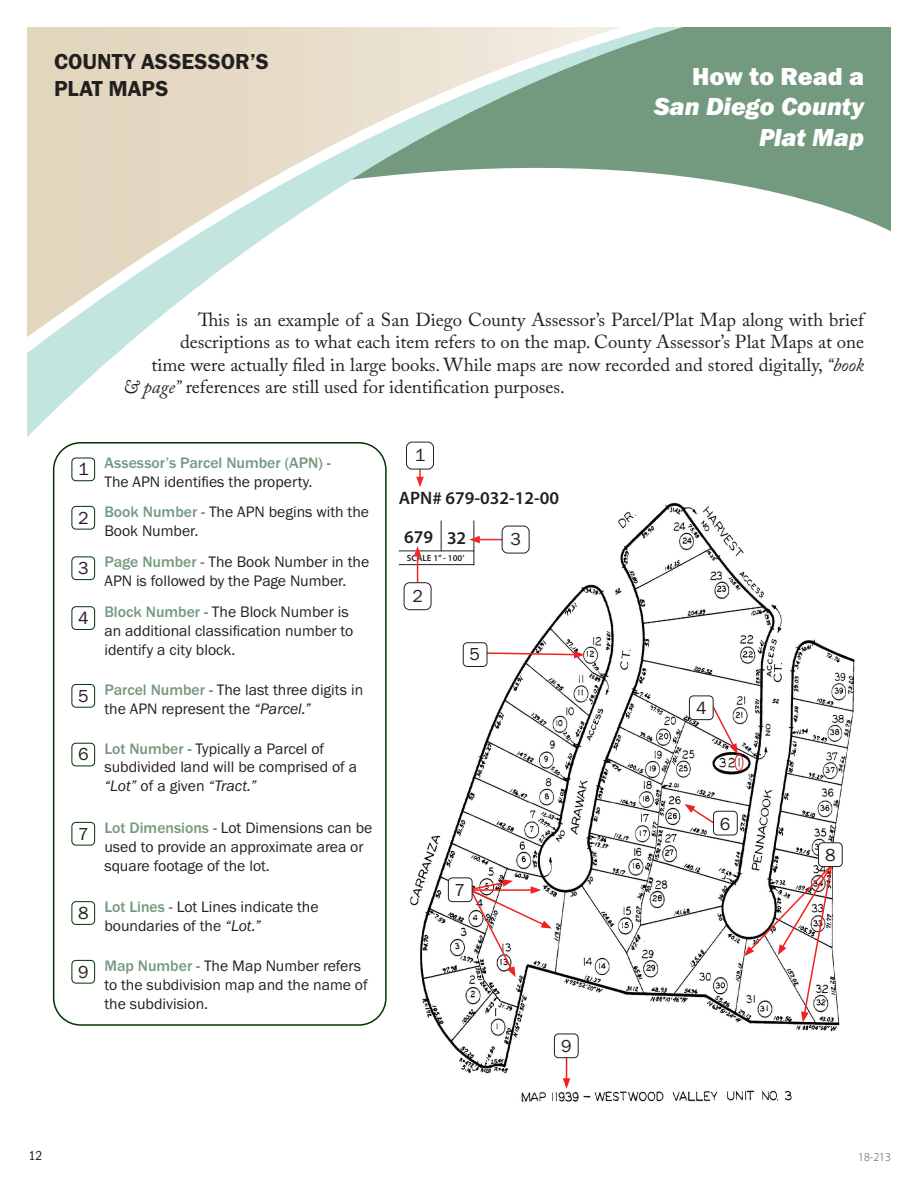
<style>
.page{position:relative;width:918px;height:1188px;background:#fff}
.page>*{position:absolute;margin:0;border:0;box-sizing:border-box;transform-origin:0 0}
.t1{font:25.5px "Franklin Gothic URW Hea Ita";color:#fff}
.t2{font:25.5px "Franklin Gothic URW Hea";color:#fff}
.t3{font:22.5px "Franklin Gothic URW Dem";color:#231f20}
.t4{font:18.75px "Adobe Caslon Pro";color:#231f20}
.t5{font:600 18px "Myriad Pro";color:#231f20}
.t6{font:18px "Franklin Gothic URW Boo";color:#231f20}
.t7{font:15.75px/18.9px "Franklin Gothic URW Boo";color:#231f20}
.t8{font:13.5px "Franklin Gothic URW Con Boo";color:#231f20}
.t9{font:300 12px "Myriad Pro";color:#4b4c4d}
.t10{font:600 9px "Myriad Pro";color:#231f20}
.s1{font-style:italic}
.s2{font-family:"Franklin Gothic URW";font-weight:500;color:#739a7f}
.s3{font-family:"Franklin Gothic URW Boo Ita"}
</style>
<div class="page">
<svg style="left:27px;top:337px;width:407px;height:109px"></svg>
<svg style="left:27px;top:27px;width:325px;height:310px"></svg>
<svg style="left:352px;top:27px;width:539px;height:205px;fill:#739a7f"></svg>
<img style="left:406px;top:502px;width:449px;height:600px">
<hr style="left:473px;top:520px;width:1px;height:45px;background:#231f20">
<hr style="left:441px;top:520px;width:1px;height:31px;background:#231f20">
<hr style="left:399px;top:551px;width:75px;height:1px;background:#231f20">
<hr style="left:399px;top:564px;width:75px;height:1px;background:#231f20">
<svg style="left:416px;top:469px;width:8px;height:18px"></svg>
<div style="left:407px;top:442px;width:27px;height:27px;background:#fff;border-radius:6px"></div>
<div style="left:406px;top:442px;width:28px;height:27px;border:1px solid #231f20;border-radius:6px"></div>
<hr style="left:417px;top:554px;width:1px;height:33px;background:#f32929">
<svg style="left:414px;top:546px;width:7px;height:11px"></svg>
<div style="left:404px;top:583px;width:27px;height:27px;background:#fff;border-radius:6px"></div>
<div style="left:404px;top:582px;width:27px;height:28px;border:1px solid #231f20;border-radius:6px"></div>
<svg style="left:469px;top:536px;width:33px;height:7px"></svg>
<div style="left:502px;top:526px;width:27px;height:27px;background:#fff;border-radius:6px"></div>
<div style="left:502px;top:526px;width:28px;height:27px;border:1px solid #231f20;border-radius:6px"></div>
<svg style="left:711px;top:704px;width:27px;height:50px"></svg>
<svg style="left:684px;top:804px;width:34px;height:22px"></svg>
<div style="left:689px;top:696px;width:24px;height:24px;background:#fff;border-radius:4px"></div>
<div style="left:689px;top:696px;width:25px;height:24px;border:1px solid #231f20;border-radius:4px"></div>
<div style="left:713px;top:811px;width:24px;height:24px;background:#fff;border-radius:4px"></div>
<div style="left:713px;top:811px;width:25px;height:24px;border:1px solid #231f20;border-radius:4px"></div>
<svg style="left:487px;top:651px;width:98px;height:7px"></svg>
<div style="left:463px;top:643px;width:24px;height:23px;background:#fff;border-radius:4px"></div>
<div style="left:463px;top:642px;width:24px;height:25px;border:1px solid #231f20;border-radius:4px"></div>
<svg style="left:468px;top:879px;width:84px;height:98px"></svg>
<svg style="left:744px;top:860px;width:92px;height:162px"></svg>
<div style="left:448px;top:878px;width:24px;height:24px;background:#fff;border-radius:4px"></div>
<div style="left:448px;top:878px;width:24px;height:24px;border:1px solid #231f20;border-radius:4px"></div>
<div style="left:735px;top:754px;width:8px;height:17px;border:1px solid #f22121;border-radius:50%"></div>
<div style="left:818px;top:843px;width:24px;height:24px;background:#fff;border-radius:4px"></div>
<div style="left:818px;top:842px;width:25px;height:25px;border:1px solid #231f20;border-radius:4px"></div>
<svg style="left:563px;top:1058px;width:7px;height:31px"></svg>
<div style="left:554px;top:1034px;width:24px;height:24px;background:#fff;border-radius:4px"></div>
<div style="left:554px;top:1034px;width:25px;height:24px;border:1px solid #231f20;border-radius:4px"></div>
<div style="left:53px;top:442px;width:334px;height:584px;border:2px solid #030;border-radius:27px"></div>
<div style="left:72px;top:458px;width:23px;height:23px;border:1px solid #030;border-radius:4px"></div>
<div style="left:72px;top:506px;width:23px;height:23px;border:1px solid #030;border-radius:4px"></div>
<div style="left:72px;top:556px;width:23px;height:24px;border:1px solid #030;border-radius:4px"></div>
<div style="left:72px;top:606px;width:23px;height:24px;border:1px solid #030;border-radius:4px"></div>
<div style="left:72px;top:684px;width:23px;height:24px;border:1px solid #030;border-radius:4px"></div>
<div style="left:72px;top:743px;width:23px;height:23px;border:1px solid #030;border-radius:4px"></div>
<div style="left:72px;top:822px;width:23px;height:23px;border:1px solid #030;border-radius:4px"></div>
<div style="left:72px;top:901px;width:23px;height:24px;border:1px solid #030;border-radius:4px"></div>
<div style="left:72px;top:960px;width:23px;height:24px;border:1px solid #030;border-radius:4px"></div>
<p class="t3" style="left:54px;top:48px;width:216px">COUNTY ASSESSOR’S</p>
<p class="t3" style="left:54px;top:75px;width:116px">PLAT MAPS</p>
<p class="t2" style="left:692px;top:59px;width:173px">How to Read a</p>
<p class="t1" style="left:654px;top:90px;width:212px">San Diego County</p>
<p class="t1" style="left:759px;top:120px;width:106px">Plat Map</p>
<p class="t4" style="left:198px;top:308px;width:668px">This is an example of a San Diego County Assessor’s Parcel/Plat Map along with brief</p>
<p class="t4" style="left:180px;top:331px;width:686px">descriptions as to what each item refers to on the map. County Assessor’s Plat Maps at one</p>
<p class="t4" style="left:152px;top:353px;width:714px">time were actually filed in large books. While maps are now recorded and stored digitally, <span class="s1">“book</span></p>
<p class="t4" style="left:123px;top:376px;width:443px"><span class="s1">&amp; page”</span> references are still used for identification purposes.</p>
<p class="t6" style="left:78px;top:458px;width:12px">1</p>
<p class="t6" style="left:78px;top:507px;width:12px">2</p>
<p class="t6" style="left:78px;top:557px;width:12px">3</p>
<p class="t6" style="left:78px;top:607px;width:12px">4</p>
<p class="t6" style="left:78px;top:685px;width:12px">5</p>
<p class="t6" style="left:78px;top:743px;width:12px">6</p>
<p class="t6" style="left:78px;top:822px;width:12px">7</p>
<p class="t6" style="left:78px;top:902px;width:12px">8</p>
<p class="t6" style="left:78px;top:961px;width:12px">9</p>
<p class="t7" style="left:104px;top:453px;width:228px"><span class="s2">Assessor’s Parcel Number (APN)</span> -<br>The APN identifies the property.</p>
<p class="t7" style="left:104px;top:502px;width:266px"><span class="s2">Book Number</span> - The APN begins with the<br>Book Number.</p>
<p class="t7" style="left:104px;top:552px;width:266px"><span class="s2">Page Number</span> - The Book Number in the<br>APN is followed by the Page Number.</p>
<p class="t7" style="left:104px;top:602px;width:250px"><span class="s2">Block Number</span> - The Block Number is an additional classification number to identify a city block.</p>
<p class="t7" style="left:104px;top:680px;width:260px"><span class="s2">Parcel Number</span> - The last three digits in the APN represent the <span class="s3">“Parcel.”</span></p>
<p class="t7" style="left:104px;top:739px;width:254px"><span class="s2">Lot Number</span> - Typically a Parcel of subdivided land will be comprised of a <span class="s3">“Lot”</span> of a given <span class="s3">“Tract.”</span></p>
<p class="t7" style="left:104px;top:818px;width:270px"><span class="s2">Lot Dimensions</span> - Lot Dimensions can be used to provide an approximate area or square footage of the lot.</p>
<p class="t7" style="left:104px;top:897px;width:216px"><span class="s2">Lot Lines</span> - Lot Lines indicate the boundaries of the <span class="s3">“Lot.”</span></p>
<p class="t7" style="left:104px;top:956px;width:265px"><span class="s2">Map Number</span> - The Map Number refers to the subdivision map and the name of the subdivision.</p>
<p class="t6" style="left:415px;top:444px;width:12px">1</p>
<p class="t5" style="left:399px;top:486px;width:162px">APN# 679-032-12-00</p>
<p class="t5" style="left:404px;top:526px;width:30px">679</p>
<p class="t10" style="left:407px;top:552px;width:59px">SCALE 1” - 100’</p>
<p class="t5" style="left:447px;top:526px;width:21px">32</p>
<p class="t6" style="left:511px;top:528px;width:12px">3</p>
<p class="t6" style="left:413px;top:585px;width:12px">2</p>
<p class="t6" style="left:469px;top:643px;width:12px">5</p>
<p class="t6" style="left:454px;top:879px;width:12px">7</p>
<p class="t6" style="left:561px;top:1035px;width:12px">9</p>
<p class="t6" style="left:696px;top:697px;width:12px">4</p>
<p class="t6" style="left:720px;top:813px;width:12px">6</p>
<p class="t6" style="left:825px;top:843px;width:12px">8</p>
<p class="t8" style="left:28px;top:1147px;width:15px">12</p>
<p class="t9" style="left:858px;top:1150px;width:34px">18-213</p>
</div>
